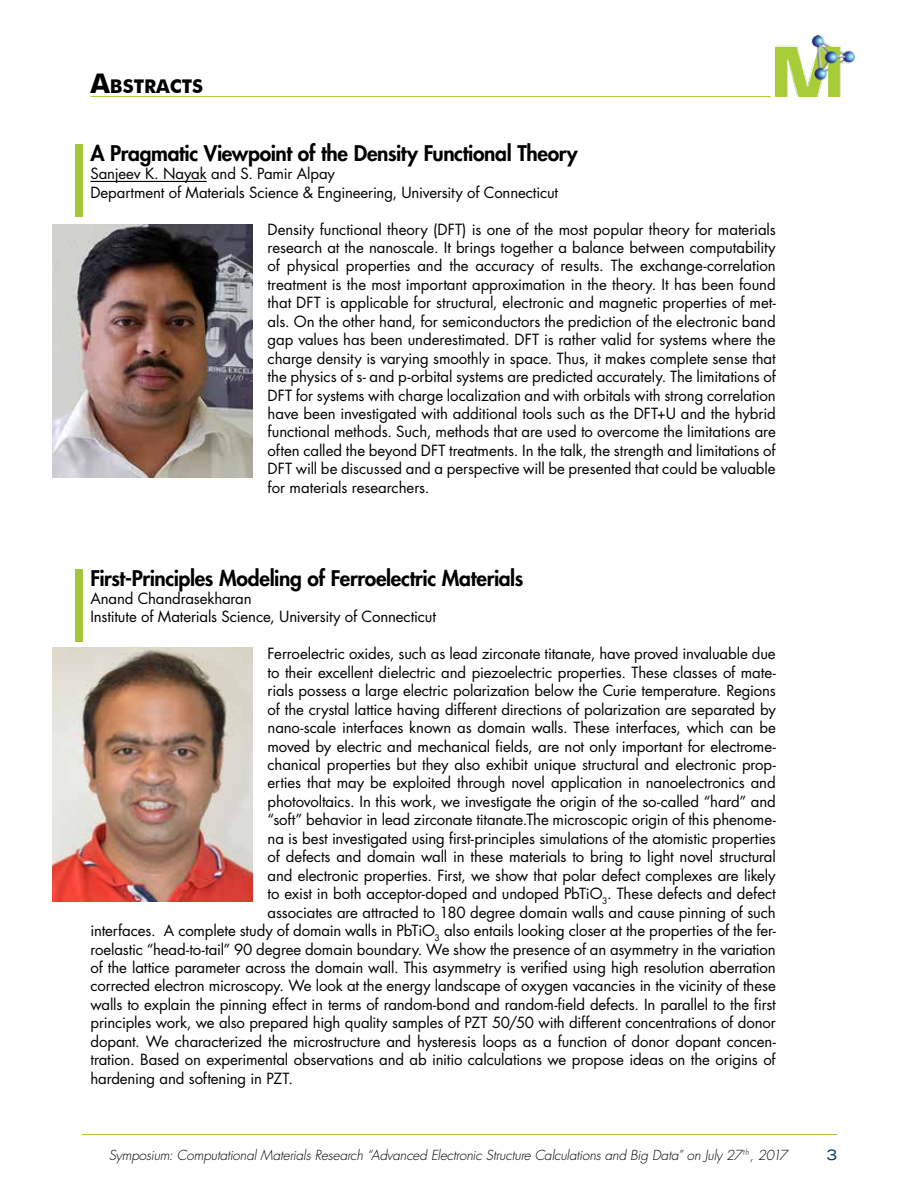
<style>
.page{position:relative;width:918px;height:1188px;background:#fff}
.page>*{position:absolute;margin:0;border:0;box-sizing:border-box;transform-origin:0 0}
.t1{font:800 21px "Futura";letter-spacing:-.015em;color:#000}
.t2{font:700 18.9px "Futura BT";color:#000}
.t3{font:15px/18.5px "Futura";letter-spacing:-.01em;color:#000}
.t4{font:expanded 15px "Univers";color:#003f6b}
.t5{font:italic 300 13.5px "Futura";letter-spacing:-.015em;color:#000}
.s1{font-size:27px}
</style>
<div class="page">
<hr style="left:90px;top:96px;width:681px;height:1px;background:#a7c539">
<hr style="left:81px;top:1134px;width:756px;height:1px;background:#a7c539">
<img style="left:775px;top:35px;width:79px;height:61px">
<hr style="left:90px;top:181px;width:117px;height:1px;background:#000">
<img style="left:53px;top:224px;width:200px;height:254px">
<img style="left:53px;top:647px;width:200px;height:254px">
<div style="left:75px;top:569px;width:8px;height:73px;background:#a7c539"></div>
<div style="left:75px;top:144px;width:8px;height:72px;background:#a7c539"></div>
<p class="t2" style="left:90px;top:75px;width:114px"><span class="s1">A</span>BSTRACTS</p>
<h1 class="t1" style="left:90px;top:139px;width:489px">A Pragmatic Viewpoint of the Density Functional Theory</h1>
<p class="t3" style="left:90px;top:164px;width:469px">Sanjeev K. Nayak and S. Pamir Alpay<br>Department of Materials Science &amp; Engineering, University of Connecticut</p>
<p class="t3" style="left:268px;top:220px;width:510px;text-align:justify">Density functional theory (DFT) is one of the most popular theory for materials research at the nanoscale. It brings together a balance between computability of physical properties and the accuracy of results. The exchange-correlation treatment is the most important approximation in the theory. It has been found that DFT is applicable for structural, electronic and magnetic properties of met&shy;als. On the other hand, for semiconductors the prediction of the electronic band gap values has been underestimated. DFT is rather valid for systems where the charge density is varying smoothly in space. Thus, it makes complete sense that the physics of s- and p-orbital systems are predicted accurately. The limitations of DFT for systems with charge localization and with orbitals with strong correlation have been investigated with additional tools such as the DFT+U and the hybrid functional methods. Such, methods that are used to overcome the limitations are often called the beyond DFT treatments. In the talk, the strength and limitations of DFT will be discussed and a perspective will be presented that could be valuable for materials researchers.</p>
<h1 class="t1" style="left:90px;top:564px;width:434px">First-Principles Modeling of Ferroelectric Materials</h1>
<p class="t3" style="left:90px;top:589px;width:347px">Anand Chandrasekharan<br>Institute of Materials Science, University of Connecticut</p>
<p class="t3" style="left:268px;top:644px;width:510px">Ferroelectric oxides, such as lead zirconate titanate, have proved invaluable due</p>
<p class="t3" style="left:268px;top:663px;width:510px">to their excellent dielectric and piezoelectric properties. These classes of mate-</p>
<p class="t3" style="left:268px;top:681px;width:510px">rials possess a large electric polarization below the Curie temperature. Regions</p>
<p class="t3" style="left:268px;top:700px;width:510px">of the crystal lattice having different directions of polarization are separated by</p>
<p class="t3" style="left:268px;top:718px;width:510px">nano-scale interfaces known as domain walls. These interfaces, which can be</p>
<p class="t3" style="left:268px;top:737px;width:510px">moved by electric and mechanical fields, are not only important for electrome-</p>
<p class="t3" style="left:268px;top:755px;width:510px">chanical properties but they also exhibit unique structural and electronic prop-</p>
<p class="t3" style="left:268px;top:774px;width:510px">erties that may be exploited through novel application in nanoelectronics and</p>
<p class="t3" style="left:268px;top:792px;width:510px">photovoltaics. In this work, we investigate the origin of the so-called “hard” and</p>
<p class="t3" style="left:268px;top:810px;width:510px">“soft” behavior in lead zirconate titanate.The microscopic origin of this phenome-</p>
<p class="t3" style="left:268px;top:829px;width:510px">na is best investigated using first-principles simulations of the atomistic properties</p>
<p class="t3" style="left:268px;top:847px;width:510px">of defects and domain wall in these materials to bring to light novel structural</p>
<p class="t3" style="left:268px;top:866px;width:510px">and electronic properties. First, we show that polar defect complexes are likely</p>
<p class="t3" style="left:268px;top:884px;width:510px">to exist in both acceptor-doped and undoped PbTiO<sub>3</sub>. These defects and defect</p>
<p class="t3" style="left:268px;top:903px;width:510px">associates are attracted to 180 degree domain walls and cause pinning of such</p>
<p class="t3" style="left:90px;top:921px;width:687px">interfaces. A complete study of domain walls in PbTiO<sub>3</sub> also entails looking closer at the properties of the fer-</p>
<p class="t3" style="left:90px;top:940px;width:687px">roelastic “head-to-tail” 90 degree domain boundary. We show the presence of an asymmetry in the variation</p>
<p class="t3" style="left:90px;top:958px;width:687px">of the lattice parameter across the domain wall. This asymmetry is verified using high resolution aberration</p>
<p class="t3" style="left:90px;top:976px;width:687px">corrected electron microscopy. We look at the energy landscape of oxygen vacancies in the vicinity of these</p>
<p class="t3" style="left:90px;top:995px;width:687px">walls to explain the pinning effect in terms of random-bond and random-field defects. In parallel to the first</p>
<p class="t3" style="left:90px;top:1013px;width:687px">principles work, we also prepared high quality samples of PZT 50/50 with different concentrations of donor</p>
<p class="t3" style="left:90px;top:1032px;width:687px">dopant. We characterized the microstructure and hysteresis loops as a function of donor dopant concen-</p>
<p class="t3" style="left:90px;top:1050px;width:687px">tration. Based on experimental observations and ab initio calculations we propose ideas on the origins of</p>
<p class="t3" style="left:90px;top:1069px;width:204px">hardening and softening in PZT.</p>
<p class="t5" style="left:109px;top:1146px;width:680px">Symposium: Computational Materials Research “Advanced Electronic Structure Calculations and Big Data” on July 27<sup>th</sup>, 2017</p>
<p class="t4" style="left:826px;top:1145px;width:13px">3</p>
</div>
